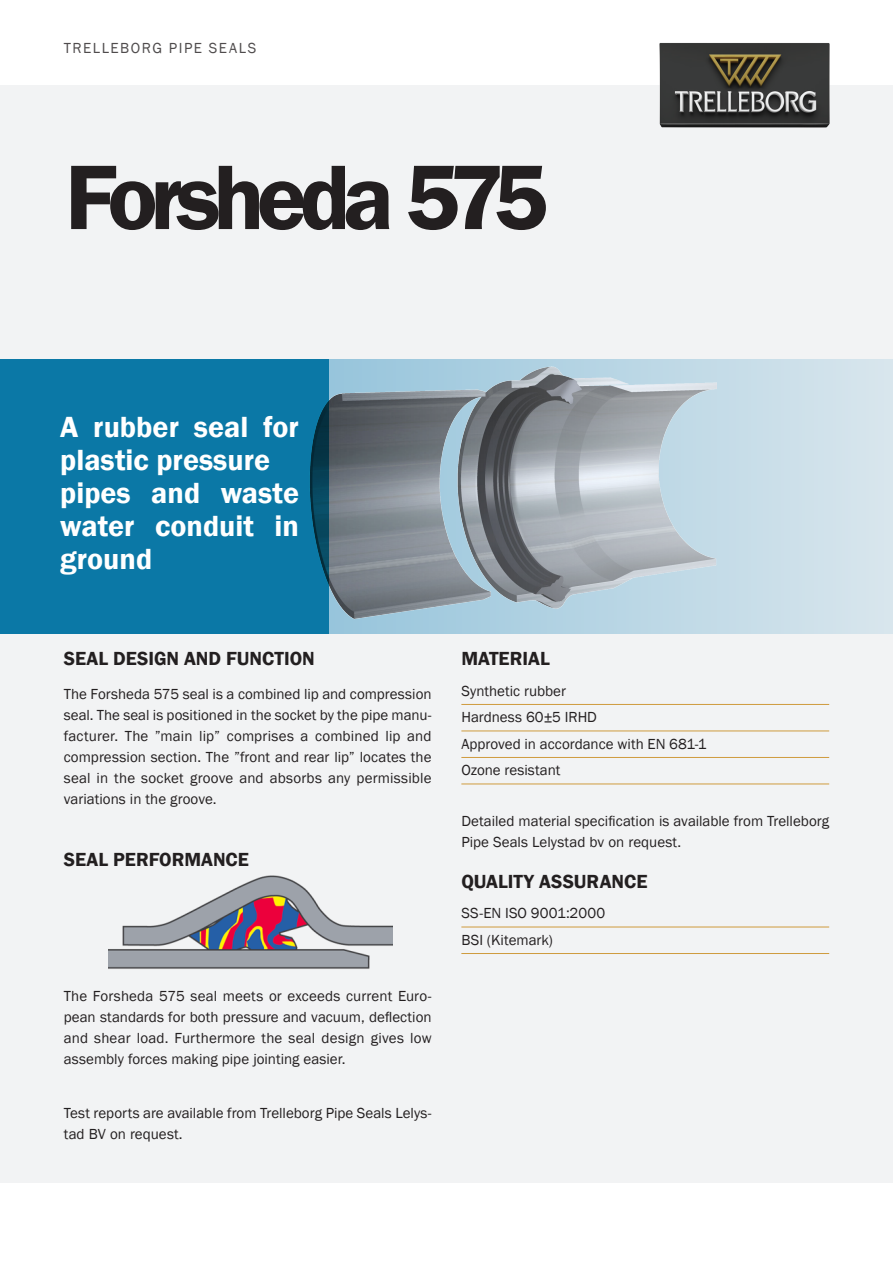
<style>
.page{position:relative;width:893px;height:1263px;background:#fff}
.page>*{position:absolute;margin:0;border:0;box-sizing:border-box;transform-origin:0 0}
.t1{font:600 94.8px "Franklin Gothic";letter-spacing:-.085em;color:#231f20}
.TPS_Cover_subheader{font:600 30px/33px "Franklin Gothic";color:#fff}
.TPS_Bold_CAPS_subhea{font:600 19.5px "Franklin Gothic";color:#231f20}
.TPS_Body_copy_-_blac{font:15px/21px "Franklin Gothic";color:#231f20;text-align:justify}
.TPS_Small_points_wit{font:15px "Franklin Gothic";color:#231f20}
.TPS_Body_copy_-_blac-2{font:15px "Franklin Gothic";letter-spacing:.1em;color:#231f20}
</style>
<div class="page">
<div style="left:0;top:85px;width:893px;height:1097px;background:#f2f3f4"></div>
<svg style="left:329px;top:359px;width:564px;height:275px;background:#cbdfe9"></svg>
<img style="left:329px;top:359px;width:391px;height:264px">
<hr style="left:461px;top:704px;width:368px;height:1px;background:#cf9b3d">
<hr style="left:461px;top:731px;width:368px;height:1px;background:#cf9b3d">
<hr style="left:461px;top:757px;width:368px;height:1px;background:#cf9b3d">
<hr style="left:461px;top:784px;width:368px;height:1px;background:#cf9b3d">
<hr style="left:461px;top:927px;width:368px;height:1px;background:#cf9b3d">
<hr style="left:461px;top:953px;width:368px;height:1px;background:#cf9b3d">
<img style="left:659px;top:43px;width:171px;height:85px">
<div style="left:0;top:359px;width:329px;height:275px;background:#0b78a6"></div>
<img style="left:109px;top:875px;width:283px;height:94px">
<p class="TPS_Body_copy_-_blac-2" style="left:64px;top:39px;width:194px">TRELLEBORG PIPE SEALS</p>
<p class="t1" style="left:65px;top:139px;width:485px">Forsheda 575</p>
<p class="TPS_Cover_subheader" style="left:60px;top:411px;width:240px">A rubber seal for plastic pressure</p>
<p class="TPS_Cover_subheader" style="left:60px;top:477px;width:240px;text-align:justify">pipes and waste water conduit in ground</p>
<p class="TPS_Bold_CAPS_subhea" style="left:64px;top:646px;width:253px">SEAL DESIGN AND FUNCTION</p>
<p class="TPS_Body_copy_-_blac" style="left:64px;top:683px;width:369px">The Forsheda 575 seal is a combined lip and compression seal. The seal is positioned in the socket by the pipe manu&shy;facturer. The ”main lip” comprises a combined lip and compression section. The ”front and rear lip” locates the seal in the socket groove and absorbs any permissible variations in the groove.</p>
<p class="TPS_Bold_CAPS_subhea" style="left:64px;top:847px;width:187px">SEAL PERFORMANCE</p>
<p class="TPS_Body_copy_-_blac" style="left:64px;top:985px;width:369px">The Forsheda 575 seal meets or exceeds current Euro&shy;pean standards for both pressure and vacuum, deflection and shear load. Furthermore the seal design gives low assembly forces making pipe jointing easier.</p>
<p class="TPS_Body_copy_-_blac" style="left:64px;top:1103px;width:369px">Test reports are available from Trelleborg Pipe Seals Lelys&shy;tad BV on request.</p>
<p class="TPS_Bold_CAPS_subhea" style="left:461px;top:646px;width:90px">MATERIAL</p>
<p class="TPS_Small_points_wit" style="left:461px;top:681px;width:106px">Synthetic rubber</p>
<p class="TPS_Small_points_wit" style="left:461px;top:708px;width:137px">Hardness 60±5 IRHD</p>
<p class="TPS_Small_points_wit" style="left:461px;top:734px;width:247px">Approved in accordance with EN 681-1</p>
<p class="TPS_Small_points_wit" style="left:461px;top:761px;width:101px">Ozone resistant</p>
<p class="TPS_Body_copy_-_blac" style="left:461px;top:811px;width:369px">Detailed material specification is available from Trelleborg<br>Pipe Seals Lelystad bv on request.</p>
<p class="TPS_Bold_CAPS_subhea" style="left:461px;top:869px;width:188px">QUALITY ASSURANCE</p>
<p class="TPS_Small_points_wit" style="left:461px;top:904px;width:145px">SS-EN ISO 9001:2000</p>
<p class="TPS_Small_points_wit" style="left:461px;top:930px;width:93px">BSI (Kitemark)</p>
</div>
